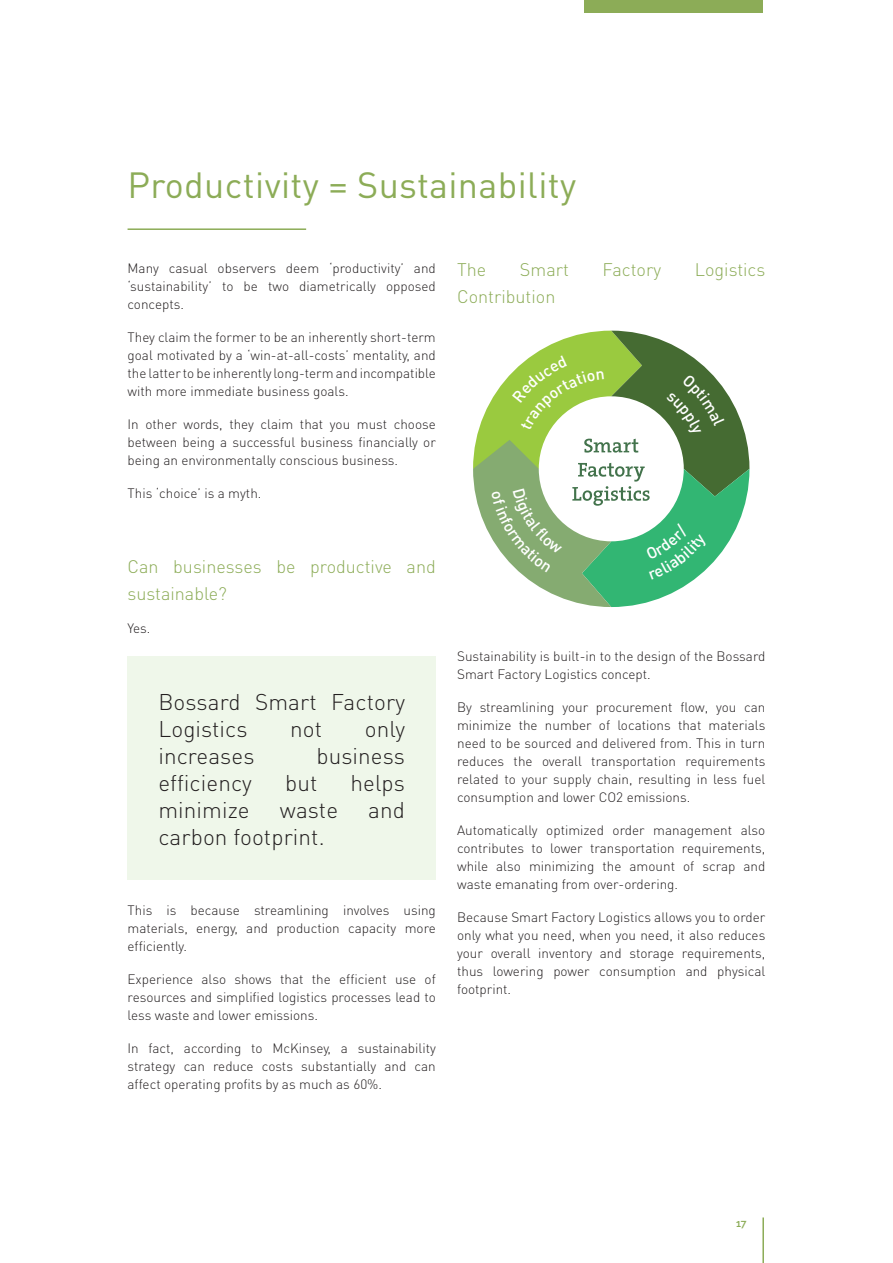
<style>
.page{position:relative;width:893px;height:1263px;background:#fff}
.page>*{position:absolute;margin:0;border:0;box-sizing:border-box;transform-origin:0 0}
.T2{font:36px "DINOT";letter-spacing:.01em;color:#8cac57}
.t1{font:300 22.5px/27px "DINOT";letter-spacing:.005em;color:#231f20}
.T5{font:300 18px/27px "DINOT";color:#8cac57}
.t2{font:300 13.5px/18px "DINOT";color:#231f20;text-align:justify}
.t3{font:600 10.5px "Raleway";color:#8cac57}
</style>
<div class="page">
<hr style="left:128px;top:228px;width:178px;height:2px;background:#8cac57">
<div style="left:128px;top:657px;width:308px;height:223px;background:#eff7ea"></div>
<hr style="left:762px;top:1217px;width:2px;height:46px;background:#8cac57">
<div style="left:585px;top:0;width:178px;height:13px;background:#8cac57"></div>
<svg style="left:473px;top:331px;width:276px;height:276px"></svg>
<p class="T2" style="left:128px;top:160px;width:450px">Productivity = Sustainability</p>
<p class="t2" style="left:128px;top:258px;width:310px">Many casual observers deem ‘productivity’ and ‘sustainability’ to be two diametrically opposed concepts.</p>
<p class="t2" style="left:128px;top:327px;width:310px">They claim the former to be an inherently short-term goal motivated by a ‘win-at-all-costs’ mentality, and the latter to be inherently long-term and incompatible with more immediate business goals.</p>
<p class="t2" style="left:128px;top:414px;width:310px">In other words, they claim that you must choose between being a successful business financially or being an environmentally conscious business.</p>
<p class="t2" style="left:128px;top:483px;width:135px">This ‘choice’ is a myth.</p>
<p class="T5" style="left:457px;top:255px;width:31px">The</p>
<p class="T5" style="left:520px;top:255px;width:51px">Smart</p>
<p class="T5" style="left:603px;top:255px;width:60px">Factory</p>
<p class="T5" style="left:695px;top:255px;width:72px">Logistics</p>
<p class="T5" style="left:457px;top:282px;width:100px">Contribution</p>
<p class="T5" style="left:128px;top:552px;width:310px">Can businesses be productive and sustainable?</p>
<p class="t2" style="left:128px;top:618px;width:24px">Yes.</p>
<p class="t1" style="left:158px;top:687px;width:248px">Bossard Smart Factory<br>Logistics</p>
<p class="t1" style="left:290px;top:714px;width:33px">not</p>
<p class="t1" style="left:365px;top:714px;width:42px">only</p>
<p class="t1" style="left:158px;top:741px;width:98px">increases</p>
<p class="t1" style="left:316px;top:741px;width:90px">business</p>
<p class="t1" style="left:158px;top:768px;width:95px">efficiency</p>
<p class="t1" style="left:285px;top:768px;width:34px">but</p>
<p class="t1" style="left:350px;top:768px;width:56px">helps</p>
<p class="t1" style="left:158px;top:795px;width:93px">minimize</p>
<p class="t1" style="left:280px;top:795px;width:60px">waste</p>
<p class="t1" style="left:368px;top:795px;width:38px">and</p>
<p class="t1" style="left:158px;top:822px;width:168px">carbon footprint.</p>
<p class="t2" style="left:128px;top:900px;width:310px">This is because streamlining involves using materials, energy, and production capacity more efficiently.</p>
<p class="t2" style="left:128px;top:969px;width:310px">Experience also shows that the efficient use of resources and simplified logistics processes lead to less waste and lower emissions.</p>
<p class="t2" style="left:128px;top:1038px;width:310px">In fact, according to McKinsey, a sustainability strategy can reduce costs substantially and can affect operating profits by as much as 60%.</p>
<p class="t2" style="left:457px;top:647px;width:310px">Sustainability is built-in to the design of the Bossard<br>Smart Factory Logistics concept.</p>
<p class="t2" style="left:457px;top:698px;width:310px">By streamlining your procurement flow, you can minimize the number of locations that materials need to be sourced and delivered from. This in turn reduces the overall transportation requirements related to your supply chain, resulting in less fuel consumption and lower CO2 emissions.</p>
<p class="t2" style="left:457px;top:821px;width:310px">Automatically optimized order management also contributes to lower transportation requirements, while also minimizing the amount of scrap and waste emanating from over-ordering.</p>
<p class="t2" style="left:457px;top:908px;width:310px">Because Smart Factory Logistics allows you to order only what you need, when you need, it also reduces your overall inventory and storage requirements, thus lowering power consumption and physical footprint.</p>
<p class="t3" style="left:736px;top:1217px;width:12px">17</p>
</div>
